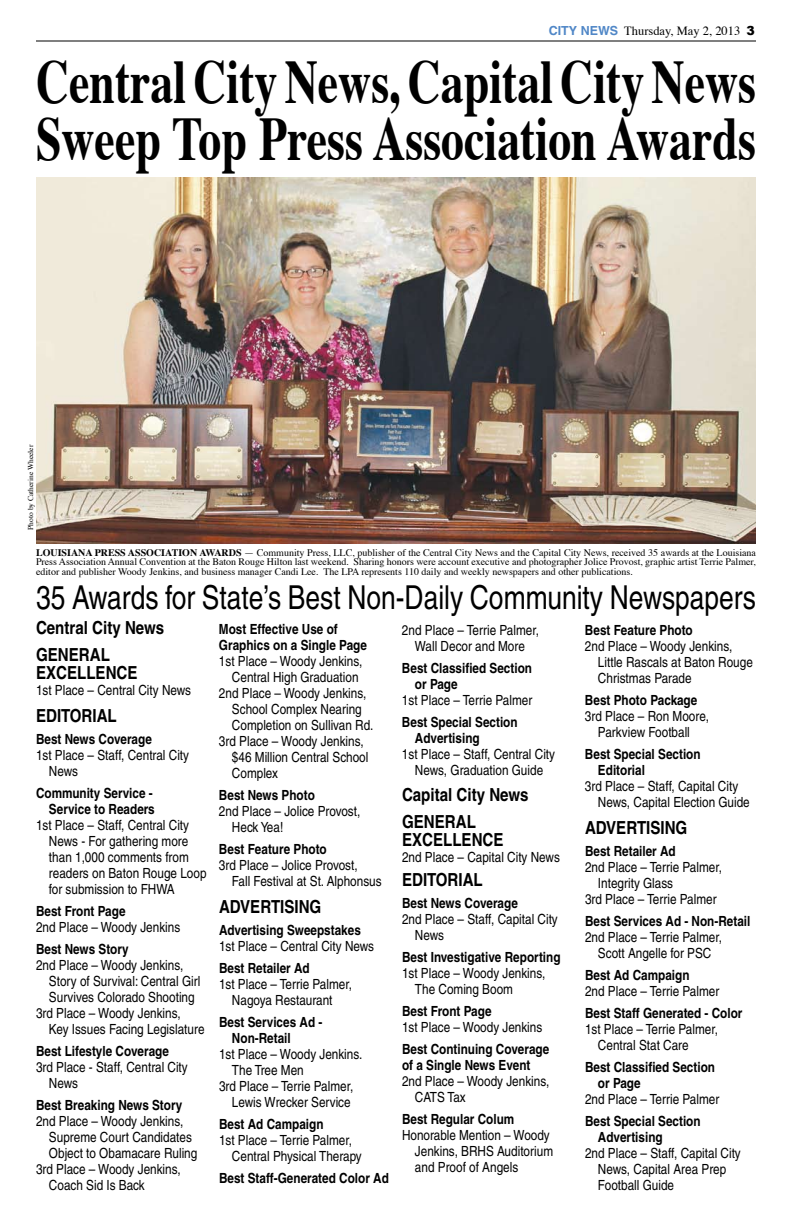
<style>
.page{position:relative;width:792px;height:1224px;background:#fff}
.page>*{position:absolute;margin:0;border:0;box-sizing:border-box;transform-origin:0 0}
.t1{font:700 62px/57px "Times";color:#000;scale:.74 1}
.t2{font:33px "Helvetica";color:#000;scale:.8 1}
.t3{font:700 18px/27px "Helvetica";color:#000;scale:.84 1}
.t4{font:14px/16px "Helvetica";color:#000;scale:.84 1}
.t5{font:700 14px/16px "Helvetica";color:#000;scale:.84 1}
.t6{font:12.5px "Times";color:#000}
.t7{font:10px/9.5px "Times";color:#000;text-align:justify}
.t8{font:7.5px "Times";color:#000}
.s1{font-family:"Helvetica";font-weight:700;color:#5087c7}
.s2{font-family:"Arial";font-weight:900}
.s3{font-weight:700}
</style>
<div class="page">
<hr style="left:36px;top:40px;width:720px;height:2px;background:#000">
<img style="left:36px;top:178px;width:720px;height:365px">
<p class="t6" style="left:549px;top:20px;width:208px"><span class="s1">CITY NEWS</span> Thursday, May 2, 2013 <span class="s2">3</span></p>
<h1 class="t1" style="left:36px;top:47px;width:975px">Central City News, Capital City News<br>Sweep Top Press Association Awards</h1>
<p class="t8" style="left:24px;top:530px;width:87px;rotate:-90deg">Photo by Catherine Wheeler</p>
<p class="t7" style="left:36px;top:547px;width:722px"><span class="s3">LOUISIANA PRESS ASSOCIATION AWARDS</span> — Community Press, LLC, publisher of the Central City News and the Capital City News, received 35 awards at the Louisiana Press Association Annual Convention at the Baton Rouge Hilton last weekend. Sharing honors were account executive and photographer Jolice Provost, graphic artist Terrie Palmer, editor and publisher Woody Jenkins, and business manager Candi Lee. The LPA represents 110 daily and weekly newspapers and other publications.</p>
<h2 class="t2" style="left:36px;top:579px;width:901px">35 Awards for State’s Best Non-Daily Community Newspapers</h2>
<p class="t3" style="left:36px;top:614px;width:154px">Central City News<br>GENERAL</p>
<p class="t3" style="left:36px;top:659px;width:123px">EXCELLENCE</p>
<p class="t4" style="left:36px;top:682px;width:186px">1st Place – Central City News</p>
<p class="t3" style="left:36px;top:702px;width:98px">EDITORIAL</p>
<p class="t5" style="left:36px;top:731px;width:139px">Best News Coverage</p>
<p class="t4" style="left:49px;top:747px;width:168px;text-indent:-13px">1st Place – Staff, Central City<br>News</p>
<p class="t5" style="left:36px;top:785px;width:143px;text-align:right">Community Service -<br>Service to Readers</p>
<p class="t4" style="left:49px;top:817px;width:189px;text-indent:-13px">1st Place – Staff, Central City<br>News - For gathering more than 1,000 comments from readers on Baton Rouge Loop for submission to FHWA</p>
<p class="t5" style="left:36px;top:903px;width:108px">Best Front Page</p>
<p class="t4" style="left:36px;top:919px;width:173px">2nd Place – Woody Jenkins</p>
<p class="t5" style="left:36px;top:941px;width:112px">Best News Story</p>
<p class="t4" style="left:36px;top:957px;width:177px">2nd Place – Woody Jenkins,</p>
<p class="t4" style="left:49px;top:973px;width:182px">Story of Survival: Central Girl</p>
<p class="t4" style="left:49px;top:989px;width:175px">Survives Colorado Shooting</p>
<p class="t4" style="left:36px;top:1005px;width:174px">3rd Place – Woody Jenkins,</p>
<p class="t4" style="left:49px;top:1021px;width:187px">Key Issues Facing Legislature</p>
<p class="t5" style="left:36px;top:1043px;width:160px">Best Lifestyle Coverage</p>
<p class="t4" style="left:49px;top:1059px;width:167px;text-indent:-13px">3rd Place - Staff, Central City<br>News</p>
<p class="t5" style="left:36px;top:1097px;width:176px">Best Breaking News Story</p>
<p class="t4" style="left:36px;top:1113px;width:177px">2nd Place – Woody Jenkins,</p>
<p class="t4" style="left:49px;top:1129px;width:172px">Supreme Court Candidates</p>
<p class="t4" style="left:49px;top:1145px;width:178px">Object to Obamacare Ruling</p>
<p class="t4" style="left:36px;top:1161px;width:174px">3rd Place – Woody Jenkins,</p>
<p class="t4" style="left:49px;top:1177px;width:116px">Coach Sid Is Back</p>
<p class="t5" style="left:219px;top:621px;width:178px">Most Effective Use of<br>Graphics on a Single Page</p>
<p class="t4" style="left:219px;top:653px;width:172px">1st Place – Woody Jenkins,</p>
<p class="t4" style="left:232px;top:669px;width:152px">Central High Graduation</p>
<p class="t4" style="left:219px;top:685px;width:177px">2nd Place – Woody Jenkins,</p>
<p class="t4" style="left:232px;top:701px;width:156px">School Complex Nearing</p>
<p class="t4" style="left:232px;top:717px;width:170px">Completion on Sullivan Rd.</p>
<p class="t4" style="left:219px;top:733px;width:174px">3rd Place – Woody Jenkins,</p>
<p class="t4" style="left:232px;top:749px;width:164px">$46 Million Central School</p>
<p class="t4" style="left:232px;top:765px;width:56px">Complex</p>
<p class="t5" style="left:219px;top:787px;width:116px">Best News Photo</p>
<p class="t4" style="left:232px;top:803px;width:154px;text-indent:-13px">2nd Place – Jolice Provost,<br>Heck Yea!</p>
<p class="t5" style="left:219px;top:841px;width:130px">Best Feature Photo</p>
<p class="t4" style="left:232px;top:857px;width:180px;text-indent:-13px">3rd Place – Jolice Provost,<br>Fall Festival at St. Alphonsus</p>
<p class="t3" style="left:219px;top:893px;width:123px">ADVERTISING</p>
<p class="t5" style="left:219px;top:922px;width:170px">Advertising Sweepstakes</p>
<p class="t4" style="left:219px;top:938px;width:186px">1st Place – Central City News</p>
<p class="t5" style="left:219px;top:960px;width:110px">Best Retailer Ad</p>
<p class="t4" style="left:219px;top:976px;width:160px;text-align:center">1st Place – Terrie Palmer,<br>Nagoya Restaurant</p>
<p class="t5" style="left:232px;top:1014px;width:109px;text-indent:-13px">Best Services Ad -<br>Non-Retail</p>
<p class="t4" style="left:219px;top:1046px;width:172px">1st Place – Woody Jenkins.</p>
<p class="t4" style="left:232px;top:1062px;width:87px">The Tree Men</p>
<p class="t4" style="left:219px;top:1078px;width:161px">3rd Place – Terrie Palmer,</p>
<p class="t4" style="left:232px;top:1094px;width:143px">Lewis Wrecker Service</p>
<p class="t5" style="left:219px;top:1116px;width:126px">Best Ad Campaign</p>
<p class="t4" style="left:232px;top:1132px;width:156px;text-indent:-13px">1st Place – Terrie Palmer,<br>Central Physical Therapy</p>
<p class="t5" style="left:219px;top:1170px;width:204px">Best Staff-Generated Color Ad</p>
<p class="t4" style="left:402px;top:622px;width:165px;text-align:center">2nd Place – Terrie Palmer,<br>Wall Decor and More</p>
<p class="t5" style="left:415px;top:660px;width:141px;text-indent:-13px">Best Classified Section or Page</p>
<p class="t4" style="left:402px;top:692px;width:157px">1st Place – Terrie Palmer</p>
<p class="t5" style="left:415px;top:714px;width:124px;text-indent:-13px">Best Special Section<br>Advertising</p>
<p class="t4" style="left:402px;top:746px;width:184px;text-align:center">1st Place – Staff, Central City<br>News, Graduation Guide</p>
<p class="t3" style="left:402px;top:781px;width:152px">Capital City News<br>GENERAL</p>
<p class="t3" style="left:402px;top:826px;width:123px">EXCELLENCE</p>
<p class="t4" style="left:402px;top:849px;width:190px">2nd Place – Capital City News</p>
<p class="t3" style="left:402px;top:866px;width:98px">EDITORIAL</p>
<p class="t5" style="left:402px;top:895px;width:139px">Best News Coverage</p>
<p class="t4" style="left:415px;top:911px;width:172px;text-indent:-13px">2nd Place – Staff, Capital City<br>News</p>
<p class="t5" style="left:402px;top:949px;width:190px">Best Investigative Reporting</p>
<p class="t4" style="left:415px;top:965px;width:157px;text-indent:-13px">1st Place – Woody Jenkins,<br>The Coming Boom</p>
<p class="t5" style="left:402px;top:1003px;width:108px">Best Front Page</p>
<p class="t4" style="left:402px;top:1019px;width:169px">1st Place – Woody Jenkins</p>
<p class="t5" style="left:402px;top:1041px;width:177px">Best Continuing Coverage of a Single News Event</p>
<p class="t4" style="left:415px;top:1073px;width:161px;text-indent:-13px">2nd Place – Woody Jenkins,<br>CATS Tax</p>
<p class="t5" style="left:402px;top:1111px;width:135px">Best Regular Colum</p>
<p class="t4" style="left:415px;top:1127px;width:166px;text-indent:-13px">Honorable Mention – Woody<br>Jenkins, BRHS Auditorium and Proof of Angels</p>
<p class="t5" style="left:585px;top:622px;width:130px">Best Feature Photo</p>
<p class="t4" style="left:598px;top:638px;width:186px;text-indent:-13px">2nd Place – Woody Jenkins,<br>Little Rascals at Baton Rouge<br>Christmas Parade</p>
<p class="t5" style="left:585px;top:692px;width:135px">Best Photo Package</p>
<p class="t4" style="left:585px;top:708px;width:149px;text-align:center">3rd Place – Ron Moore,<br>Parkview Football</p>
<p class="t5" style="left:598px;top:746px;width:124px;text-indent:-13px">Best Special Section<br>Editorial</p>
<p class="t4" style="left:598px;top:778px;width:182px;text-indent:-13px">3rd Place – Staff, Capital City<br>News, Capital Election Guide</p>
<p class="t3" style="left:585px;top:814px;width:123px">ADVERTISING</p>
<p class="t5" style="left:585px;top:843px;width:110px">Best Retailer Ad</p>
<p class="t4" style="left:585px;top:859px;width:165px">2nd Place – Terrie Palmer,</p>
<p class="t4" style="left:598px;top:875px;width:91px">Integrity Glass</p>
<p class="t4" style="left:585px;top:891px;width:158px">3rd Place – Terrie Palmer</p>
<p class="t5" style="left:585px;top:913px;width:198px">Best Services Ad - Non-Retail</p>
<p class="t4" style="left:585px;top:929px;width:165px;text-align:center">2nd Place – Terrie Palmer,<br>Scott Angelle for PSC</p>
<p class="t5" style="left:585px;top:967px;width:126px">Best Ad Campaign</p>
<p class="t4" style="left:585px;top:983px;width:161px">2nd Place – Terrie Palmer</p>
<p class="t5" style="left:585px;top:1004px;width:189px">Best Staff Generated - Color</p>
<p class="t4" style="left:598px;top:1021px;width:144px;text-indent:-13px">1st Place – Terrie Palmer,<br>Central Stat Care</p>
<p class="t5" style="left:598px;top:1058px;width:141px;text-indent:-13px">Best Classified Section or Page</p>
<p class="t4" style="left:585px;top:1091px;width:161px">2nd Place – Terrie Palmer</p>
<p class="t5" style="left:598px;top:1112px;width:124px;text-indent:-13px">Best Special Section<br>Advertising</p>
<p class="t4" style="left:598px;top:1145px;width:172px;text-indent:-13px">2nd Place – Staff, Capital City<br>News, Capital Area Prep<br>Football Guide</p>
</div>
